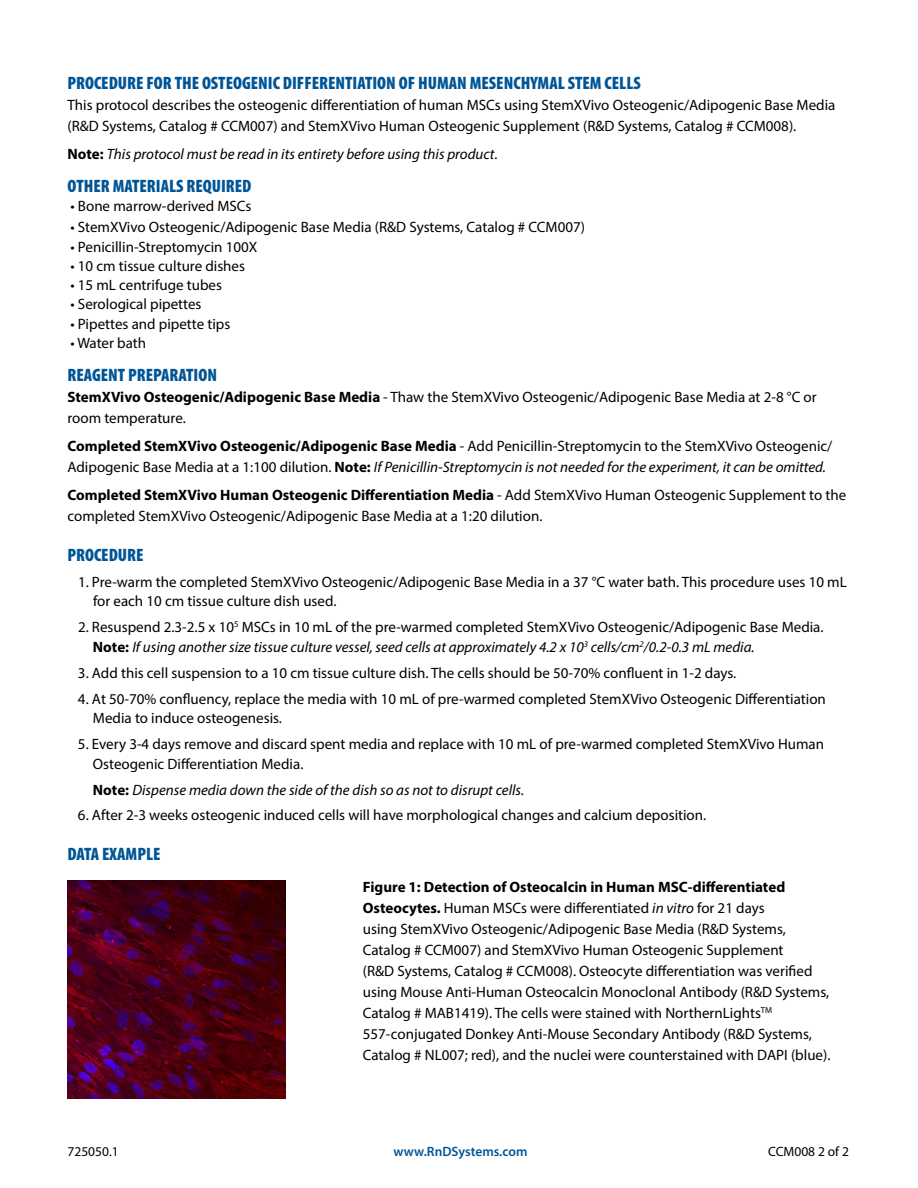
<style>
.page{position:relative;width:918px;height:1188px;background:#fff}
.page>*{position:absolute;margin:0;border:0;box-sizing:border-box;transform-origin:0 0}
.t1{font:900 condensed 18px "Myriad Pro";color:#005596}
.t2{font:15px/21px "Myriad Pro";color:#000}
.t3{font:italic 15px "Myriad Pro";color:#000}
.t4{font:13.5px "Myriad Pro";color:#000}
.t5{font:600 13.5px "Myriad Pro";color:#005596}
.s1{font-weight:700;font-style:normal}
.s2{font-weight:700}
.s3{font-style:italic}
</style>
<div class="page">
<img style="left:68px;top:880px;width:218px;height:219px">
<p class="t1" style="left:68px;top:73px;width:575px">PROCEDURE FOR THE OSTEOGENIC DIFFERENTIATION OF HUMAN MESENCHYMAL STEM CELLS</p>
<p class="t2" style="left:68px;top:94px;width:769px">This protocol describes the osteogenic differentiation of human MSCs using StemXVivo Osteogenic/Adipogenic Base Media (R&amp;D Systems, Catalog # CCM007) and StemXVivo Human Osteogenic Supplement (R&amp;D Systems, Catalog # CCM008).</p>
<p class="t3" style="left:68px;top:145px;width:432px"><span class="s1">Note:</span> This protocol must be read in its entirety before using this product.</p>
<p class="t1" style="left:68px;top:176px;width:185px">OTHER MATERIALS REQUIRED</p>
<p class="t2" style="left:70px;top:196px;width:183px">• Bone marrow-derived MSCs</p>
<p class="t2" style="left:70px;top:216px;width:516px">• StemXVivo Osteogenic/Adipogenic Base Media (R&amp;D Systems, Catalog # CCM007)</p>
<p class="t2" style="left:70px;top:236px;width:188px">• Penicillin-Streptomycin 100X</p>
<p class="t2" style="left:70px;top:255px;width:176px">• 10 cm tissue culture dishes</p>
<p class="t2" style="left:70px;top:274px;width:153px">• 15 mL centrifuge tubes</p>
<p class="t2" style="left:70px;top:294px;width:133px">• Serological pipettes</p>
<p class="t2" style="left:70px;top:313px;width:161px">• Pipettes and pipette tips</p>
<p class="t2" style="left:70px;top:332px;width:77px">• Water bath</p>
<p class="t1" style="left:68px;top:365px;width:151px">REAGENT PREPARATION</p>
<p class="t2" style="left:68px;top:387px;width:751px"><span class="s2">StemXVivo Osteogenic/Adipogenic Base Media</span> - Thaw the StemXVivo Osteogenic/Adipogenic Base Media at 2-8 °C or room temperature.</p>
<p class="t2" style="left:68px;top:435px;width:766px"><span class="s2">Completed StemXVivo Osteogenic/Adipogenic Base Media</span> - Add Penicillin-Streptomycin to the StemXVivo Osteogenic/<br>Adipogenic Base Media at a 1:100 dilution. <span class="s2">Note:</span> <span class="s3">If Penicillin-Streptomycin is not needed for the experiment, it can be omitted.</span></p>
<p class="t2" style="left:68px;top:484px;width:780px"><span class="s2">Completed StemXVivo Human Osteogenic Differentiation Media</span> - Add StemXVivo Human Osteogenic Supplement to the completed StemXVivo Osteogenic/Adipogenic Base Media at a 1:20 dilution.</p>
<p class="t1" style="left:68px;top:545px;width:78px">PROCEDURE</p>
<p class="t2" style="left:93px;top:572px;width:755px;line-height:19.5px;text-indent:-15px">1. Pre-warm the completed StemXVivo Osteogenic/Adipogenic Base Media in a 37 °C water bath. This procedure uses 10 mL for each 10 cm tissue culture dish used.</p>
<p class="t2" style="left:93px;top:617px;width:732px;line-height:19.5px;text-indent:-15px">2. Resuspend 2.3-2.5 x 10<sup>5</sup> MSCs in 10 mL of the pre-warmed completed StemXVivo Osteogenic/Adipogenic Base Media.<br><span class="s2">Note:</span> <span class="s3">If using another size tissue culture vessel, seed cells at approximately 4.2 x 10</span><sup>3</sup> <span class="s3">cells/cm</span><sup>2</sup><span class="s3">/0.2-0.3 mL media.</span></p>
<p class="t2" style="left:78px;top:662px;width:660px">3. Add this cell suspension to a 10 cm tissue culture dish. The cells should be 50-70% confluent in 1-2 days.</p>
<p class="t2" style="left:93px;top:689px;width:734px;line-height:19.5px;text-indent:-15px">4. At 50-70% confluency, replace the media with 10 mL of pre-warmed completed StemXVivo Osteogenic Differentiation<br>Media to induce osteogenesis.</p>
<p class="t2" style="left:93px;top:734px;width:733px;line-height:19.5px;text-indent:-15px">5. Every 3-4 days remove and discard spent media and replace with 10 mL of pre-warmed completed StemXVivo Human<br>Osteogenic Differentiation Media.</p>
<p class="t3" style="left:93px;top:780px;width:433px"><span class="s1">Note:</span> Dispense media down the side of the dish so as not to disrupt cells.</p>
<p class="t2" style="left:78px;top:805px;width:630px">6. After 2-3 weeks osteogenic induced cells will have morphological changes and calcium deposition.</p>
<p class="t1" style="left:68px;top:844px;width:95px">DATA EXAMPLE</p>
<p class="t2" style="left:363px;top:876px;width:469px"><span class="s2">Figure 1: Detection of Osteocalcin in Human MSC-differentiated Osteocytes.</span> Human MSCs were differentiated <span class="s3">in vitro</span> for 21 days<br>using StemXVivo Osteogenic/Adipogenic Base Media (R&amp;D Systems, Catalog # CCM007) and StemXVivo Human Osteogenic Supplement<br>(R&amp;D Systems, Catalog # CCM008). Osteocyte differentiation was verified using Mouse Anti-Human Osteocalcin Monoclonal Antibody (R&amp;D Systems, Catalog # MAB1419). The cells were stained with NorthernLights<sup>TM </sup>557-conjugated Donkey Anti-Mouse Secondary Antibody (R&amp;D Systems, Catalog # NL007; red), and the nuclei were counterstained with DAPI (blue).</p>
<p class="t4" style="left:68px;top:1143px;width:53px">725050.1</p>
<p class="t5" style="left:394px;top:1142px;width:135px">www.RnDSystems.com</p>
<p class="t4" style="left:768px;top:1143px;width:82px">CCM008 2 of 2</p>
</div>
